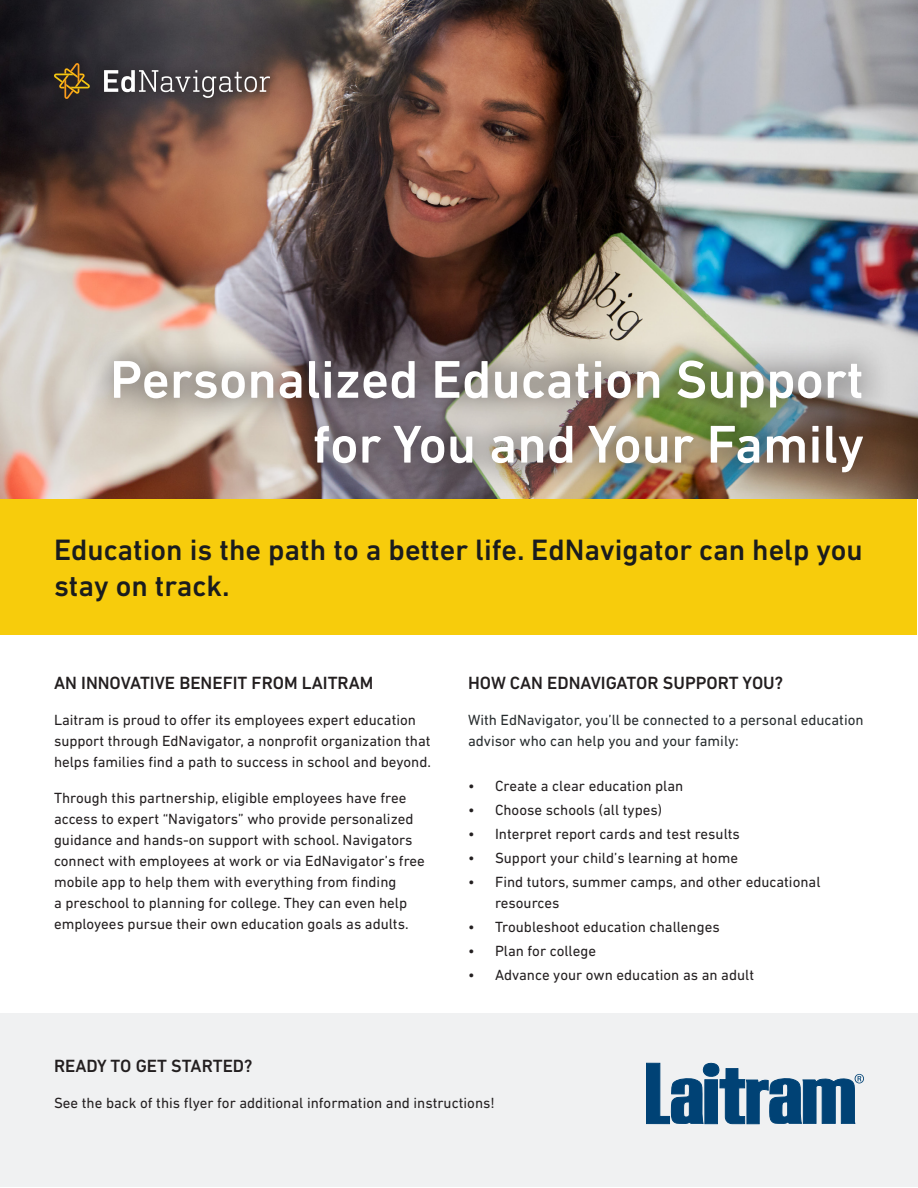
<style>
.page{position:relative;width:918px;height:1188px;background:#fff}
.page>*{position:absolute;margin:0;border:0;box-sizing:border-box;transform-origin:0 0}
.t1{font:500 54px/64.8px "DIN Next LT Pro";color:#fff;text-align:right}
.t2{font:500 30px/36px "DIN Next LT Pro";color:#1a1c1e}
.t3{font:500 18px "DIN Next LT Pro";color:#231f20}
.t4{font:15px/21px "DIN Next LT Pro";color:#231f20}
.t5{font:15px/21px "DIN Next LT Pro";color:#272c2e}
</style>
<div class="page">
<div style="left:0;top:1013px;width:918px;height:174px;background:#f0f1f2"></div>
<div style="left:1px;top:499px;width:916px;height:136px;background:#f7cc0c"></div>
<img style="left:0;top:0;width:918px;height:499px">
<div style="left:54px;top:54px;width:216px;height:54px;background:#231f20;opacity:.8"></div>
<svg style="left:104px;top:70px;width:166px;height:28px;background:#6b6566"></svg>
<svg style="left:54px;top:63px;width:36px;height:36px"></svg>
<div style="left:81px;top:328px;width:813px;height:176px;background:#231f20;opacity:.5"></div>
<svg style="left:646px;top:1063px;width:218px;height:61px"></svg>
<p class="t1" style="left:110px;top:347px;width:756px">Personalized Education Support for You and Your Family</p>
<p class="t2" style="left:54px;top:532px;width:810px">Education is the path to a better life. EdNavigator can help you stay on track.</p>
<p class="t3" style="left:54px;top:672px;width:321px">AN INNOVATIVE BENEFIT FROM LAITRAM</p>
<p class="t4" style="left:54px;top:709px;width:378px">Laitram is proud to offer its employees expert education support through EdNavigator, a nonprofit organization that helps families find a path to success in school and beyond.</p>
<p class="t4" style="left:54px;top:787px;width:372px">Through this partnership, eligible employees have free access to expert “Navigators” who provide personalized guidance and hands-on support with school. Navigators connect with employees at work or via EdNavigator’s free mobile app to help them with everything from finding<br>a preschool to planning for college. They can even help employees pursue their own education goals as adults.</p>
<p class="t3" style="left:468px;top:672px;width:317px">HOW CAN EDNAVIGATOR SUPPORT YOU?</p>
<p class="t5" style="left:468px;top:709px;width:397px">With EdNavigator, you’ll be connected to a personal education advisor who can help you and your family:</p>
<p class="t4" style="left:468px;top:775px;width:217px">• Create a clear education plan</p>
<p class="t4" style="left:468px;top:799px;width:196px">• Choose schools (all types)</p>
<p class="t4" style="left:468px;top:823px;width:273px">• Interpret report cards and test results</p>
<p class="t4" style="left:468px;top:847px;width:272px">• Support your child’s learning at home</p>
<p class="t4" style="left:495px;top:871px;width:327px;text-indent:-27px">• Find tutors, summer camps, and other educational resources</p>
<p class="t4" style="left:468px;top:916px;width:253px">• Troubleshoot education challenges</p>
<p class="t4" style="left:468px;top:940px;width:130px">• Plan for college</p>
<p class="t4" style="left:468px;top:964px;width:288px">• Advance your own education as an adult</p>
<p class="t3" style="left:54px;top:1055px;width:200px">READY TO GET STARTED?</p>
<p class="t4" style="left:54px;top:1092px;width:442px">See the back of this flyer for additional information and instructions!</p>
</div>
